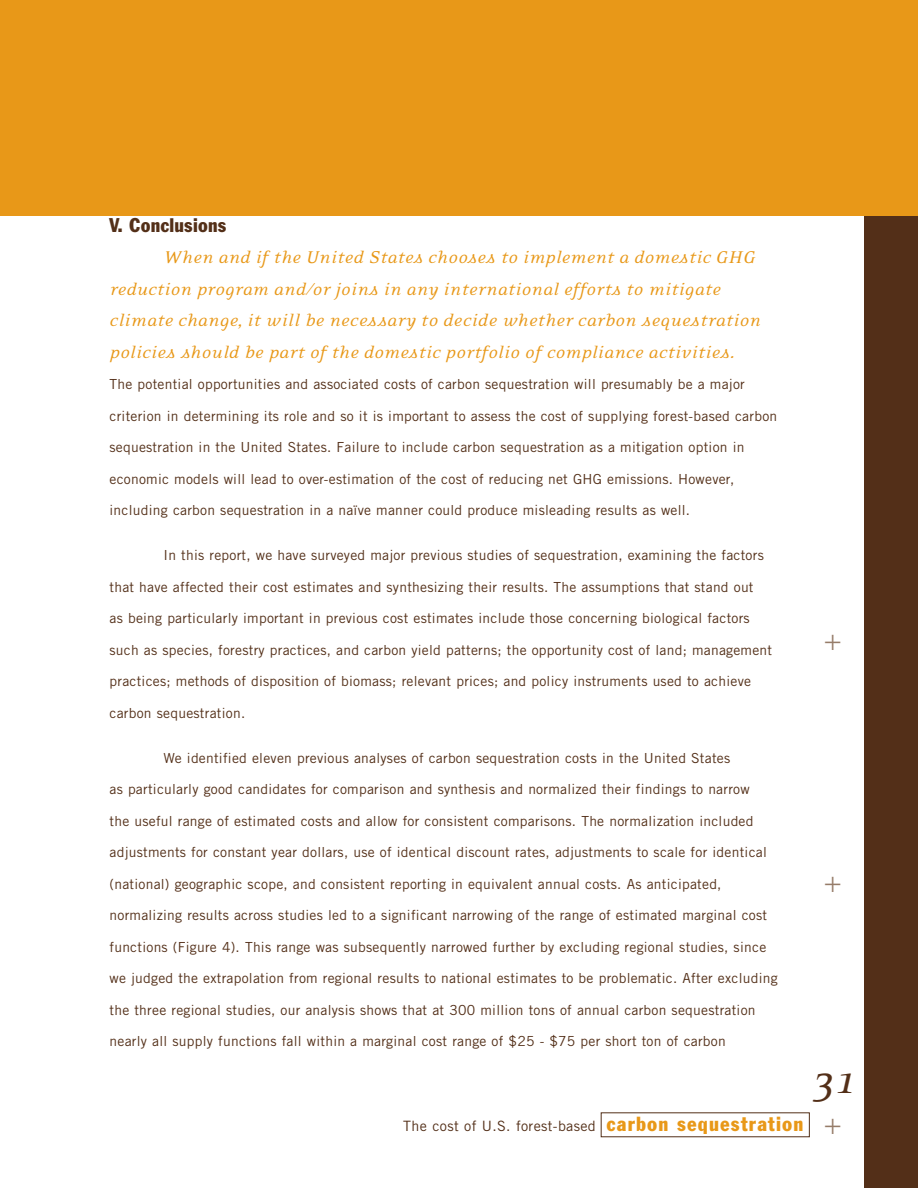
<style>
.page{position:relative;width:918px;height:1188px;background:#fff}
.page>*{position:absolute;margin:0;border:0;box-sizing:border-box;transform-origin:0 0}
.t1{font:italic 45px "Eidetic Serif";color:#532f18}
.t2{font:300 30px "Akzidenz Grotesk";color:#967c69}
.t3{font:italic 19.5px/31.5px "Eidetic Serif";letter-spacing:.015em;color:#e89818}
.t4{font:condensed 19.5px "Franklin Gothic BT";letter-spacing:.01em;color:#532f18}
.t5{font:14.25px "Trade Gothic";letter-spacing:.025em;color:#532f18}
.t6{font:13.8px "Trade Gothic";letter-spacing:.02em;color:#532f18}
.s1{font-family:"Franklin Gothic BT";font-stretch:condensed;font-size:20.25px;color:#e89818}
</style>
<div class="page">
<div style="left:0;top:0;width:918px;height:216px;background:#e89818"></div>
<div style="left:864px;top:216px;width:54px;height:972px;background:#532f18"></div>
<h3 class="t4" style="left:110px;top:218px;width:119px">V. Conclusions</h3>
<p class="t3" style="left:110px;top:244px;width:653px;text-indent:54px">When and if the United States chooses to implement a domestic GHG reduction program and/or joins in any international efforts to mitigate climate change, it will be necessary to decide whether carbon sequestration policies should be part of the domestic portfolio of compliance activities.</p>
<p class="t6" style="left:110px;top:379px;width:637px">The potential opportunities and associated costs of carbon sequestration will presumably be a major</p>
<p class="t6" style="left:110px;top:411px;width:669px">criterion in determining its role and so it is important to assess the cost of supplying forest-based carbon</p>
<p class="t6" style="left:110px;top:442px;width:637px">sequestration in the United States. Failure to include carbon sequestration as a mitigation option in</p>
<p class="t6" style="left:110px;top:474px;width:626px">economic models will lead to over-estimation of the cost of reducing net GHG emissions. However,</p>
<p class="t6" style="left:110px;top:505px;width:582px">including carbon sequestration in a naïve manner could produce misleading results as well.</p>
<p class="t6" style="left:164px;top:550px;width:602px">In this report, we have surveyed major previous studies of sequestration, examining the factors</p>
<p class="t6" style="left:110px;top:582px;width:646px">that have affected their cost estimates and synthesizing their results. The assumptions that stand out</p>
<p class="t6" style="left:110px;top:613px;width:642px">as being particularly important in previous cost estimates include those concerning biological factors</p>
<p class="t6" style="left:110px;top:645px;width:664px">such as species, forestry practices, and carbon yield patterns; the opportunity cost of land; management</p>
<p class="t6" style="left:110px;top:676px;width:643px">practices; methods of disposition of biomass; relevant prices; and policy instruments used to achieve</p>
<p class="t6" style="left:110px;top:708px;width:137px">carbon sequestration.</p>
<p class="t6" style="left:164px;top:753px;width:568px">We identified eleven previous analyses of carbon sequestration costs in the United States</p>
<p class="t6" style="left:110px;top:784px;width:642px">as particularly good candidates for comparison and synthesis and normalized their findings to narrow</p>
<p class="t6" style="left:110px;top:816px;width:646px">the useful range of estimated costs and allow for consistent comparisons. The normalization included</p>
<p class="t6" style="left:110px;top:847px;width:659px">adjustments for constant year dollars, use of identical discount rates, adjustments to scale for identical</p>
<p class="t6" style="left:110px;top:879px;width:614px">(national) geographic scope, and consistent reporting in equivalent annual costs. As anticipated,</p>
<p class="t6" style="left:110px;top:910px;width:659px">normalizing results across studies led to a significant narrowing of the range of estimated marginal cost</p>
<p class="t6" style="left:110px;top:942px;width:658px">functions (Figure 4). This range was subsequently narrowed further by excluding regional studies, since</p>
<p class="t6" style="left:110px;top:973px;width:670px">we judged the extrapolation from regional results to national estimates to be problematic. After excluding</p>
<p class="t6" style="left:110px;top:1005px;width:648px">the three regional studies, our analysis shows that at 300 million tons of annual carbon sequestration</p>
<p class="t6" style="left:110px;top:1036px;width:618px">nearly all supply functions fall within a marginal cost range of $25 - $75 per short ton of carbon</p>
<p class="t5" style="left:403px;top:1121px;width:402px">The cost of U.S. forest-based <span class="s1">carbon sequestration</span></p>
<h2 class="t2" style="left:824px;top:628px;width:19px">+</h2>
<h2 class="t2" style="left:824px;top:870px;width:19px">+</h2>
<h1 class="t1" style="left:812px;top:1065px;width:45px">31</h1>
<h2 class="t2" style="left:824px;top:1113px;width:19px">+</h2>
</div>
